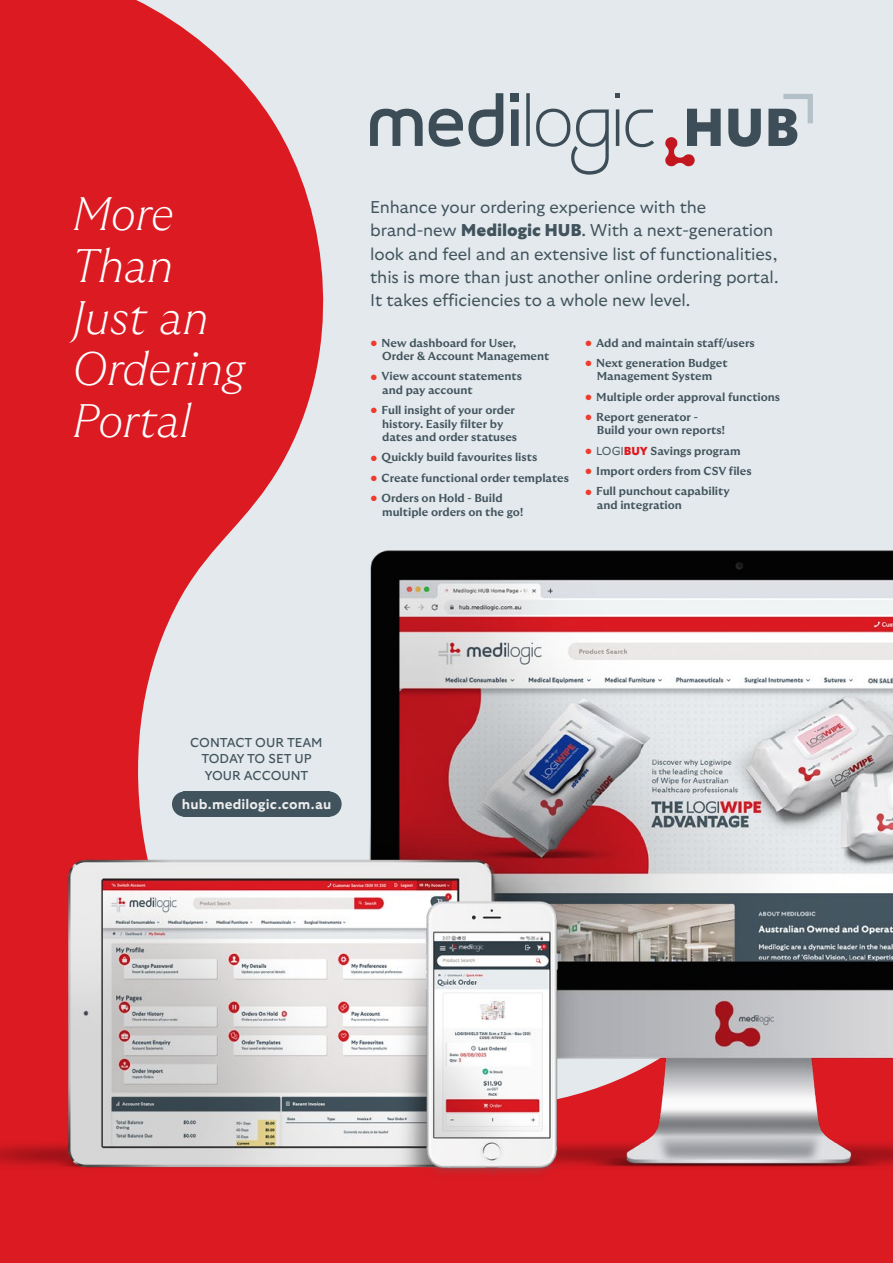
<style>
.page{position:relative;width:893px;height:1263px;background:#fff}
.page>*{position:absolute;margin:0;border:0;box-sizing:border-box;transform-origin:0 0}
.t1{font:900 53.25px "GT Ultra";color:#465660}
.Technical_Table_Price{font:italic 100 46.95px/51.9px "GT Ultra Median";letter-spacing:-.01em;color:#fff}
.details{font:300 17.1px/23.2px "GT Ultra";letter-spacing:-.005em;color:#41535d}
.bullets_HEADINGS{font:700 13.8px "GT Ultra";letter-spacing:.01em;color:#ededee}
.details-2{font:12.9px/16.4px "GT Ultra";letter-spacing:-.005em;color:#41535d;text-align:center}
.bullets_NEW{font:700 11.55px/13.5px "GT Ultra Median";letter-spacing:-.005em;color:#41535d}
.s1{font-weight:900}
.s2{font-weight:400}
.s3{font-family:"GT Ultra";font-size:21px;color:#ef3b2d}
.s4{font-family:"GT Ultra";font-weight:300}
.s5{font-family:"GT Ultra";font-weight:900;color:#db1a22}
</style>
<div class="page">
<svg style="left:0;top:0;width:893px;height:517px;background:#e0a5aa"></svg>
<img style="left:0;top:517px;width:893px;height:746px">
<div style="left:184px;top:791px;width:146px;height:26px;background:#41535d"></div>
<div style="left:316px;top:791px;width:26px;height:26px;background:#41535d;border-radius:50%"></div>
<div style="left:172px;top:791px;width:25px;height:26px;background:#41535d;border-radius:50%"></div>
<div style="left:511px;top:93px;width:8px;height:8px;background:#3d4d58"></div>
<svg style="left:511px;top:109px;width:8px;height:37px"></svg>
<svg style="left:526px;top:93px;width:4px;height:53px"></svg>
<svg style="left:616px;top:109px;width:3px;height:37px"></svg>
<svg style="left:616px;top:93px;width:4px;height:4px"></svg>
<svg style="left:370px;top:109px;width:53px;height:37px;background:#8d989f"></svg>
<svg style="left:429px;top:93px;width:74px;height:54px;background:#a0aab0"></svg>
<svg style="left:536px;top:109px;width:73px;height:66px;background:#c0c8cd"></svg>
<svg style="left:625px;top:109px;width:29px;height:38px"></svg>
<svg style="left:665px;top:137px;width:30px;height:30px"></svg>
<svg style="left:783px;top:94px;width:30px;height:29px"></svg>
<h1 class="t1" style="left:683px;top:98px;width:118px">HUB</h1>
<p class="Technical_Table_Price" style="left:72px;top:188px;width:175px">More<br>Than<br>Just an<br>Ordering<br>Portal</p>
<p class="details" style="left:370px;top:196px;width:410px">Enhance your ordering experience with the brand-new <span class="s1">Medilogic HUB</span><span class="s2">.</span> With a next-generation look and feel and an extensive list of functionalities, this is more than just another online ordering portal.<br>It takes efficiencies to a whole new level.</p>
<p class="bullets_NEW" style="left:585px;top:336px;width:171px"><span class="s3">•</span> Add and maintain staff/users</p>
<p class="bullets_NEW" style="left:585px;top:356px;width:144px;text-align:center"><span class="s3">•</span> Next generation Budget<br>Management System</p>
<p class="bullets_NEW" style="left:585px;top:390px;width:197px"><span class="s3">•</span> Multiple order approval functions</p>
<p class="bullets_NEW" style="left:597px;top:410px;width:130px;text-indent:-12px"><span class="s3">•</span> Report generator -<br>Build your own reports!</p>
<p class="bullets_NEW" style="left:585px;top:444px;width:157px"><span class="s3">•</span> <span class="s4">LOGI</span><span class="s5">BUY</span> Savings program</p>
<p class="bullets_NEW" style="left:585px;top:464px;width:168px"><span class="s3">•</span> Import orders from CSV files</p>
<p class="bullets_NEW" style="left:597px;top:485px;width:134px;text-indent:-12px"><span class="s3">•</span> Full punchout capability and integration</p>
<p class="bullets_NEW" style="left:382px;top:336px;width:169px;text-indent:-12px"><span class="s3">•</span> New dashboard for User,<br>Order &amp; Account Management</p>
<p class="bullets_NEW" style="left:382px;top:370px;width:141px;text-indent:-12px"><span class="s3">•</span> View account statements and pay account</p>
<p class="bullets_NEW" style="left:382px;top:403px;width:136px;text-indent:-12px"><span class="s3">•</span> Full insight of your order history. Easily filter by dates and order statuses</p>
<p class="bullets_NEW" style="left:370px;top:451px;width:169px"><span class="s3">•</span> Quickly build favourites lists</p>
<p class="bullets_NEW" style="left:370px;top:471px;width:200px"><span class="s3">•</span> Create functional order templates</p>
<p class="bullets_NEW" style="left:382px;top:491px;width:143px;text-indent:-12px"><span class="s3">•</span> Orders on Hold - Build multiple orders on the go!</p>
<p class="details-2" style="left:190px;top:734px;width:134px">CONTACT OUR TEAM<br>TODAY TO SET UP<br>YOUR ACCOUNT</p>
<p class="bullets_HEADINGS" style="left:182px;top:796px;width:151px">hub.medilogic.com.au</p>
</div>
